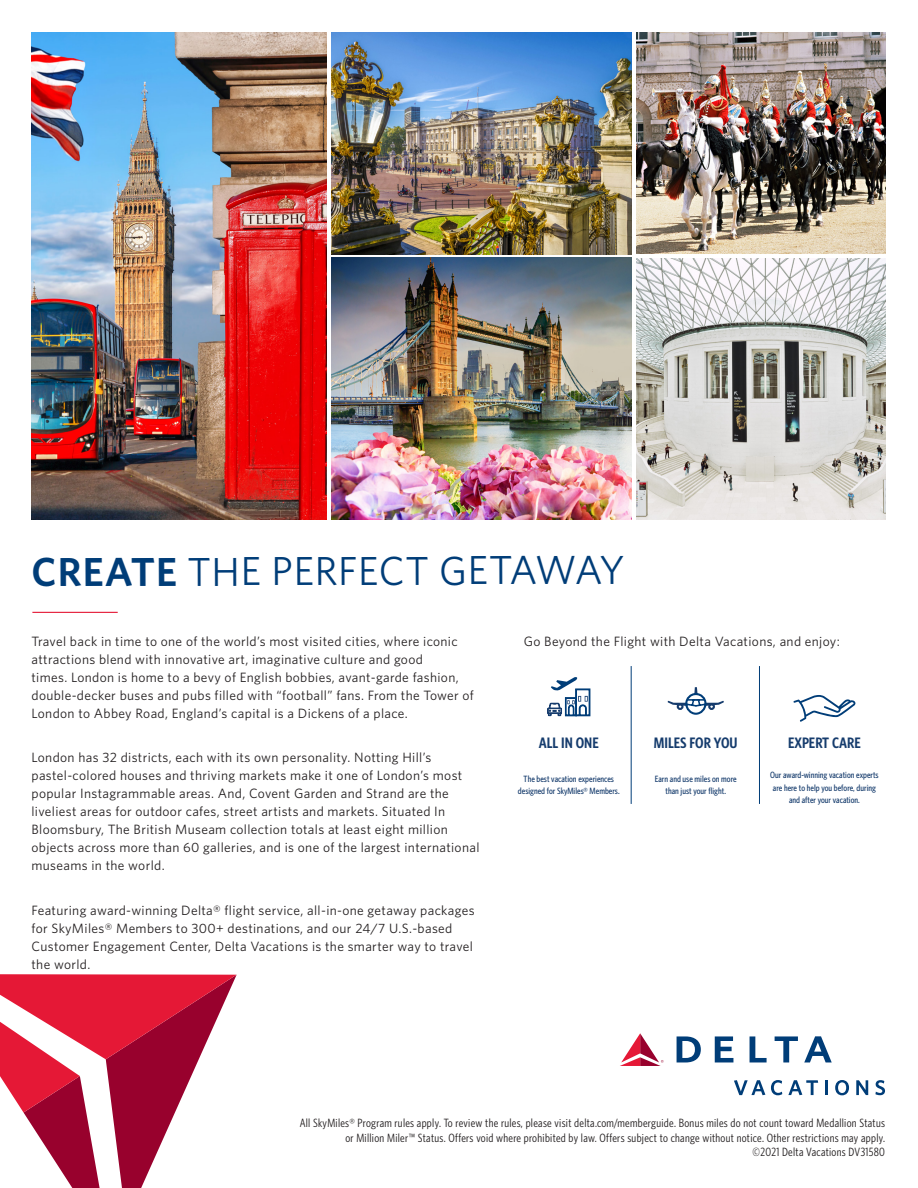
<style>
.page{position:relative;width:918px;height:1188px;background:#fff}
.page>*{position:absolute;margin:0;border:0;box-sizing:border-box;transform-origin:0 0}
.t1{font:40.5px "Whitney";letter-spacing:.01em;color:#003d78}
.t2{font:600 15.15px "Whitney Condensed";color:#163c6d}
._0_Body_Copy_10pt{font:13.5px/18px "Whitney";letter-spacing:.025em;color:#231f20}
.t3{font:12px/14.4px "Whitney Condensed";letter-spacing:.025em;color:#231f20;text-align:right}
.t4{font:500 9.15px/12.1px "Whitney Condensed";color:#163c6d;text-align:center}
.s1{font-weight:600}
</style>
<div class="page">
<svg style="left:24px;top:1113px;width:151px;height:75px;fill:#98012d"></svg>
<svg style="left:0;top:974px;width:237px;height:139px"></svg>
<img style="left:32px;top:32px;width:294px;height:487px">
<img style="left:636px;top:258px;width:250px;height:261px">
<img style="left:636px;top:32px;width:250px;height:222px">
<img style="left:332px;top:257px;width:300px;height:262px">
<img style="left:332px;top:32px;width:300px;height:223px">
<svg style="left:734px;top:1080px;width:31px;height:15px"></svg>
<svg style="left:771px;top:1080px;width:11px;height:15px"></svg>
<svg style="left:788px;top:1080px;width:30px;height:15px"></svg>
<hr style="left:825px;top:1080px;width:3px;height:15px;background:#003d78">
<svg style="left:835px;top:1080px;width:14px;height:15px"></svg>
<svg style="left:856px;top:1080px;width:12px;height:15px"></svg>
<svg style="left:875px;top:1080px;width:10px;height:15px"></svg>
<svg style="left:620px;top:1033px;width:44px;height:33px"></svg>
<svg style="left:677px;top:1036px;width:24px;height:26px"></svg>
<svg style="left:715px;top:1036px;width:18px;height:26px"></svg>
<svg style="left:750px;top:1036px;width:17px;height:26px"></svg>
<svg style="left:775px;top:1036px;width:23px;height:26px"></svg>
<svg style="left:804px;top:1036px;width:28px;height:26px"></svg>
<hr style="left:32px;top:612px;width:86px;height:1px;background:#e51836">
<svg style="left:793px;top:695px;width:62px;height:27px"></svg>
<hr style="left:631px;top:666px;width:1px;height:138px;background:#003d78">
<hr style="left:759px;top:666px;width:1px;height:138px;background:#003d78">
<svg style="left:547px;top:677px;width:43px;height:39px"></svg>
<div style="left:685px;top:693px;width:22px;height:22px;border:2px solid #003d78;border-radius:50%"></div>
<div style="left:708px;top:703px;width:7px;height:7px;border:2px solid #163c6d;border-radius:50%"></div>
<div style="left:677px;top:703px;width:7px;height:7px;border:2px solid #163c6d;border-radius:50%"></div>
<svg style="left:668px;top:687px;width:56px;height:21px"></svg>
<p class="t1" style="left:32px;top:547px;width:595px"><span class="s1">CREATE</span> THE PERFECT GETAWAY</p>
<p class="_0_Body_Copy_10pt" style="left:32px;top:632px;width:444px">Travel back in time to one of the world’s most visited cities, where iconic attractions blend with innovative art, imaginative culture and good<br>times. London is home to a bevy of English bobbies, avant-garde fashion, double-decker buses and pubs filled with “football” fans. From the Tower of London to Abbey Road, England’s capital is a Dickens of a place.</p>
<p class="_0_Body_Copy_10pt" style="left:32px;top:748px;width:450px">London has 32 districts, each with its own personality. Notting Hill’s pastel-colored houses and thriving markets make it one of London’s most popular Instagrammable areas. And, Covent Garden and Strand are the liveliest areas for outdoor cafes, street artists and markets. Situated In Bloomsbury, The British Museam collection totals at least eight million objects across more than 60 galleries, and is one of the largest international museams in the world.</p>
<p class="_0_Body_Copy_10pt" style="left:32px;top:901px;width:445px">Featuring award-winning Delta® flight service, all-in-one getaway packages for SkyMiles® Members to 300+ destinations, and our 24/7 U.S.-based Customer Engagement Center, Delta Vacations is the smarter way to travel the world.</p>
<p class="_0_Body_Copy_10pt" style="left:524px;top:632px;width:318px">Go Beyond the Flight with Delta Vacations, and enjoy:</p>
<p class="t2" style="left:539px;top:733px;width:61px">ALL IN ONE</p>
<p class="t4" style="left:518px;top:772px;width:103px">The best vacation experiences designed for SkyMiles® Members.</p>
<p class="t2" style="left:654px;top:733px;width:85px">MILES FOR YOU</p>
<p class="t2" style="left:788px;top:733px;width:74px">EXPERT CARE</p>
<p class="t4" style="left:770px;top:769px;width:110px">Our award-winning vacation experts are here to help you before, during and after your vacation.</p>
<p class="t4" style="left:655px;top:772px;width:83px">Earn and use miles on more than just your flight.</p>
<p class="t3" style="left:300px;top:1116px;width:587px">All SkyMiles® Program rules apply. To review the rules, please visit delta.com/memberguide. Bonus miles do not count toward Medallion Status or Million Miler™ Status. Offers void where prohibited by law. Offers subject to change without notice. Other restrictions may apply.<br>©2021 Delta Vacations DV31580</p>
</div>
